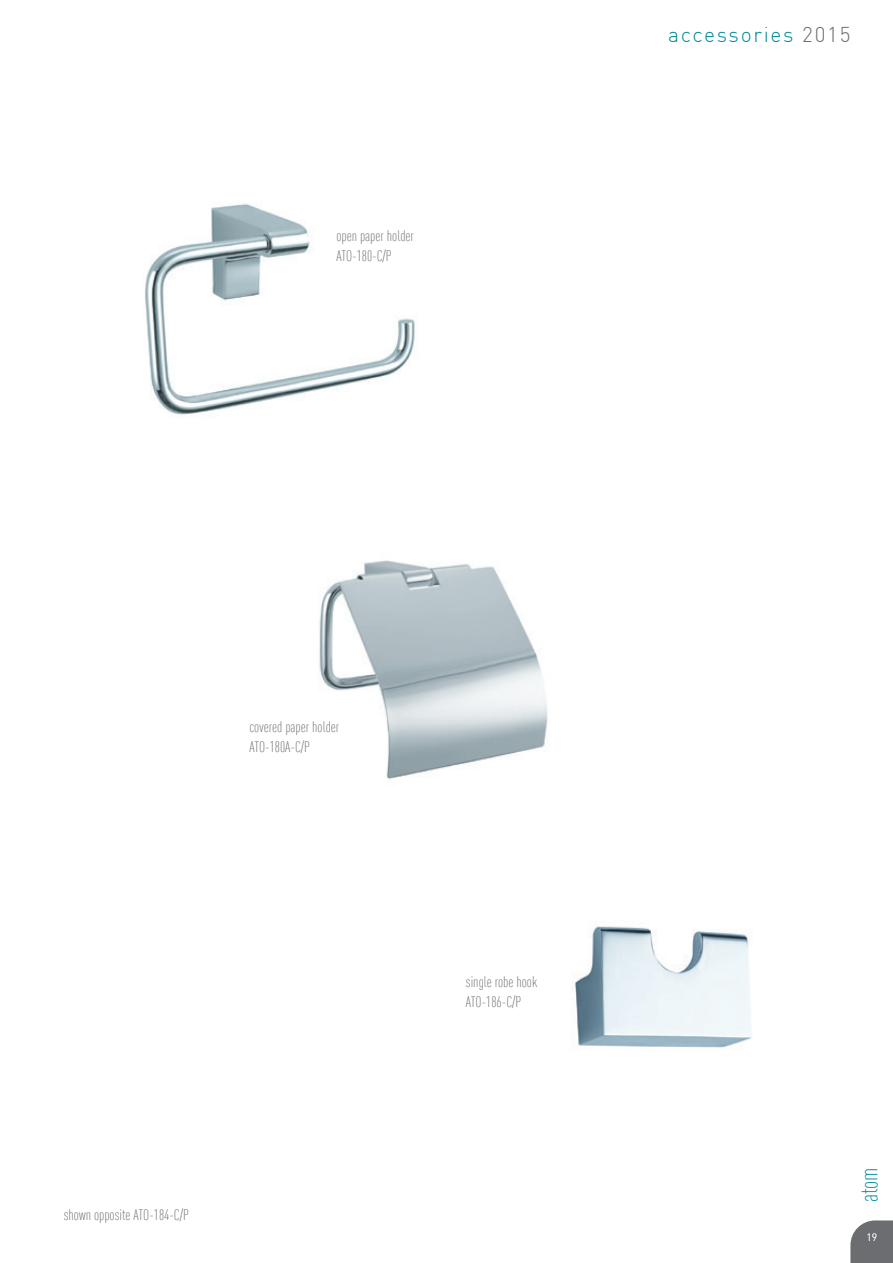
<style>
.page{position:relative;width:893px;height:1263px;background:#fff}
.page>*{position:absolute;margin:0;border:0;box-sizing:border-box;transform-origin:0 0}
.t1{font:300 condensed 24px "DIN Offc";color:#008a97}
.t2{font:300 21px "DIN";letter-spacing:.08em;color:#008a97}
.t3{font:300 condensed 15px/19.5px "DIN Offc";color:#6c6d70}
.t4{font:300 10.5px "DIN";color:#fff}
.s1{color:#6c6d70}
</style>
<div class="page">
<svg style="left:850px;top:1220px;width:43px;height:43px"></svg>
<img style="left:319px;top:560px;width:229px;height:220px">
<img style="left:145px;top:203px;width:270px;height:212px">
<img style="left:574px;top:926px;width:178px;height:122px">
<p class="t3" style="left:336px;top:226px;width:79px">open paper holder<br>ATO-180-C/P</p>
<h2 class="t2" style="left:668px;top:21px;width:184px">accessories <span class="s1">2015</span></h2>
<p class="t3" style="left:249px;top:717px;width:91px">covered paper holder<br>ATO-180A-C/P</p>
<p class="t3" style="left:64px;top:1205px;width:127px">shown opposite ATO-184-C/P</p>
<p class="t3" style="left:466px;top:972px;width:73px">single robe hook<br>ATO-186-C/P</p>
<h1 class="t1" style="left:855px;top:1202px;width:36px;rotate:-90deg">atom</h1>
<p class="t4" style="left:866px;top:1231px;width:12px">19</p>
</div>
